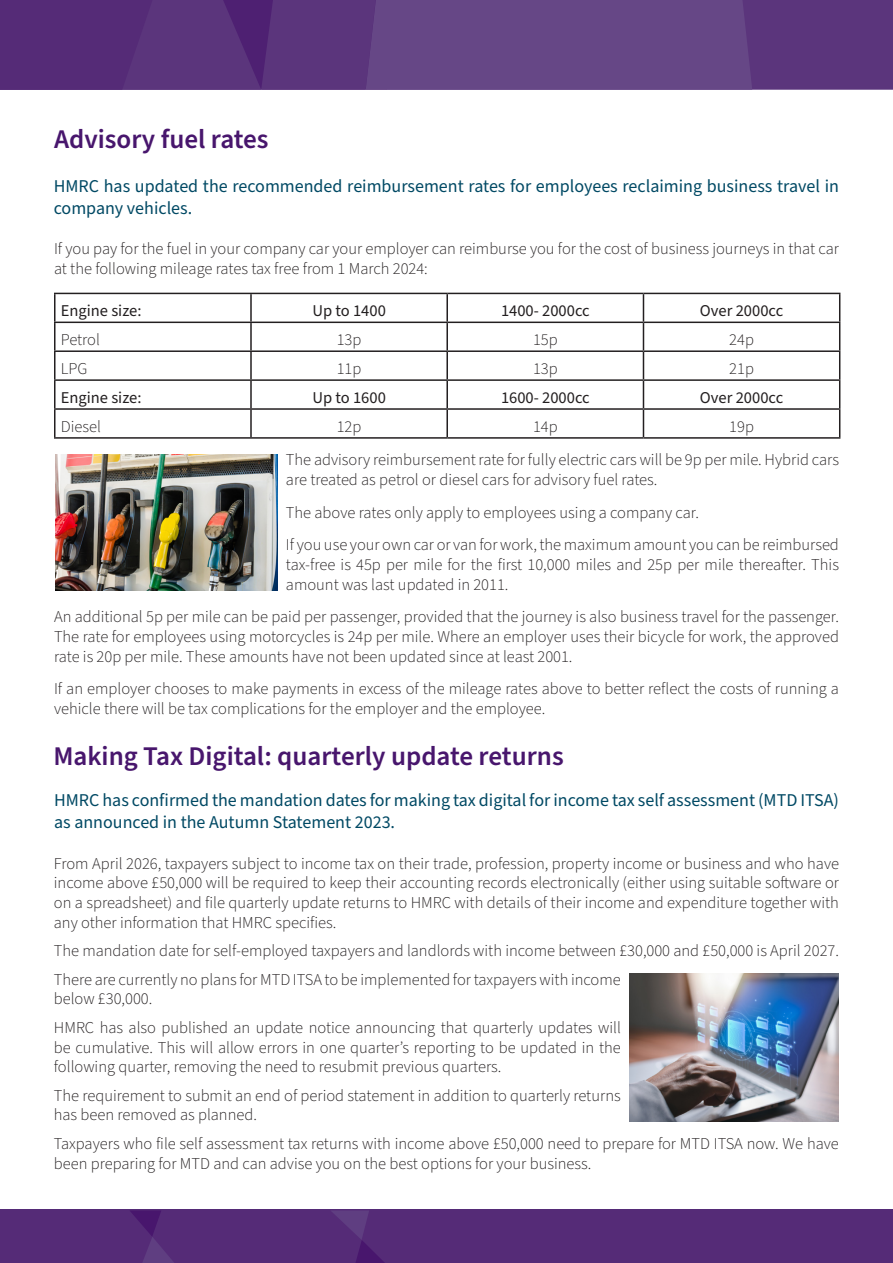
<style>
.page{position:relative;width:893px;height:1263px;background:#fff}
.page>*{position:absolute;margin:0;border:0;box-sizing:border-box;transform-origin:0 0}
.t1{font:600 27px "Source Sans Pro";color:#48166d}
.t2{font:18px/21.6px "Source Sans Pro";color:#004964}
.Paragraph_Style_1{font:300 16.5px/19.8px "Source Sans Pro";color:#231f20}
.Paragraph_Style_1-2{font:16.5px "Source Sans Pro";color:#231f20}
</style>
<div class="page">
<div style="left:0;top:1209px;width:893px;height:54px;background:#552b77"></div>
<svg style="left:130px;top:1210px;width:44px;height:53px"></svg>
<svg style="left:332px;top:1211px;width:53px;height:52px"></svg>
<div style="left:387px;top:0;width:506px;height:90px;background:#5b357c"></div>
<svg style="left:0;top:0;width:752px;height:90px;background:#5e3b7f"></svg>
<hr style="left:54px;top:293px;width:197px;height:1px;background:#231f20">
<hr style="left:54px;top:294px;width:2px;height:28px;background:#231f20">
<hr style="left:251px;top:293px;width:196px;height:1px;background:#231f20">
<hr style="left:250px;top:294px;width:2px;height:28px;background:#231f20">
<hr style="left:447px;top:293px;width:196px;height:1px;background:#231f20">
<hr style="left:446px;top:294px;width:2px;height:28px;background:#231f20">
<hr style="left:643px;top:293px;width:197px;height:1px;background:#231f20">
<hr style="left:54px;top:322px;width:197px;height:1px;background:#231f20">
<hr style="left:54px;top:323px;width:2px;height:27px;background:#231f20">
<hr style="left:251px;top:322px;width:196px;height:1px;background:#231f20">
<hr style="left:250px;top:323px;width:2px;height:27px;background:#231f20">
<hr style="left:447px;top:322px;width:196px;height:1px;background:#231f20">
<hr style="left:446px;top:323px;width:2px;height:27px;background:#231f20">
<hr style="left:643px;top:322px;width:197px;height:1px;background:#231f20">
<hr style="left:54px;top:350px;width:197px;height:2px;background:#231f20">
<hr style="left:54px;top:352px;width:2px;height:27px;background:#231f20">
<hr style="left:251px;top:350px;width:196px;height:2px;background:#231f20">
<hr style="left:250px;top:352px;width:2px;height:27px;background:#231f20">
<hr style="left:447px;top:350px;width:196px;height:2px;background:#231f20">
<hr style="left:446px;top:352px;width:2px;height:27px;background:#231f20">
<hr style="left:643px;top:350px;width:197px;height:2px;background:#231f20">
<hr style="left:54px;top:379px;width:197px;height:2px;background:#231f20">
<hr style="left:54px;top:381px;width:2px;height:27px;background:#231f20">
<hr style="left:251px;top:379px;width:196px;height:2px;background:#231f20">
<hr style="left:250px;top:381px;width:2px;height:27px;background:#231f20">
<hr style="left:447px;top:379px;width:196px;height:2px;background:#231f20">
<hr style="left:446px;top:381px;width:2px;height:27px;background:#231f20">
<hr style="left:643px;top:379px;width:197px;height:2px;background:#231f20">
<hr style="left:54px;top:408px;width:197px;height:2px;background:#231f20">
<hr style="left:54px;top:410px;width:2px;height:27px;background:#231f20">
<hr style="left:251px;top:408px;width:196px;height:2px;background:#231f20">
<hr style="left:250px;top:410px;width:2px;height:27px;background:#231f20">
<hr style="left:447px;top:408px;width:196px;height:2px;background:#231f20">
<hr style="left:446px;top:410px;width:2px;height:27px;background:#231f20">
<hr style="left:643px;top:408px;width:197px;height:2px;background:#231f20">
<svg style="left:643px;top:294px;width:1px;height:143px"></svg>
<svg style="left:839px;top:294px;width:1px;height:143px"></svg>
<hr style="left:54px;top:437px;width:197px;height:2px;background:#231f20">
<hr style="left:251px;top:437px;width:196px;height:2px;background:#231f20">
<hr style="left:447px;top:437px;width:196px;height:2px;background:#231f20">
<hr style="left:643px;top:437px;width:197px;height:2px;background:#231f20">
<img style="left:629px;top:973px;width:210px;height:148px">
<img style="left:55px;top:454px;width:222px;height:137px">
<p class="t1" style="left:54px;top:121px;width:216px">Advisory fuel rates</p>
<p class="t2" style="left:54px;top:176px;width:787px">HMRC has updated the recommended reimbursement rates for employees reclaiming business travel in company vehicles.</p>
<p class="Paragraph_Style_1" style="left:54px;top:239px;width:786px">If you pay for the fuel in your company car your employer can reimburse you for the cost of business journeys in that car at the following mileage rates tax free from 1 March 2024:</p>
<p class="Paragraph_Style_1-2" style="left:61px;top:300px;width:82px">Engine size:</p>
<p class="Paragraph_Style_1-2" style="left:312px;top:300px;width:75px">Up to 1400</p>
<p class="Paragraph_Style_1-2" style="left:501px;top:300px;width:90px">1400- 2000cc</p>
<p class="Paragraph_Style_1-2" style="left:700px;top:300px;width:85px">Over 2000cc</p>
<p class="Paragraph_Style_1" style="left:61px;top:330px;width:41px">Petrol</p>
<p class="Paragraph_Style_1" style="left:337px;top:330px;width:26px">13p</p>
<p class="Paragraph_Style_1" style="left:533px;top:330px;width:26px">15p</p>
<p class="Paragraph_Style_1" style="left:729px;top:330px;width:26px">24p</p>
<p class="Paragraph_Style_1" style="left:61px;top:359px;width:28px">LPG</p>
<p class="Paragraph_Style_1" style="left:337px;top:359px;width:26px">11p</p>
<p class="Paragraph_Style_1" style="left:533px;top:359px;width:26px">13p</p>
<p class="Paragraph_Style_1" style="left:729px;top:359px;width:26px">21p</p>
<p class="Paragraph_Style_1-2" style="left:61px;top:386px;width:82px">Engine size:</p>
<p class="Paragraph_Style_1-2" style="left:312px;top:386px;width:75px">Up to 1600</p>
<p class="Paragraph_Style_1-2" style="left:501px;top:386px;width:90px">1600- 2000cc</p>
<p class="Paragraph_Style_1-2" style="left:700px;top:386px;width:85px">Over 2000cc</p>
<p class="Paragraph_Style_1" style="left:61px;top:417px;width:42px">Diesel</p>
<p class="Paragraph_Style_1" style="left:337px;top:417px;width:26px">12p</p>
<p class="Paragraph_Style_1" style="left:533px;top:417px;width:26px">14p</p>
<p class="Paragraph_Style_1" style="left:729px;top:417px;width:26px">19p</p>
<p class="Paragraph_Style_1" style="left:286px;top:450px;width:555px">The advisory reimbursement rate for fully electric cars will be 9p per mile. Hybrid cars are treated as petrol or diesel cars for advisory fuel rates.</p>
<p class="Paragraph_Style_1" style="left:286px;top:503px;width:414px">The above rates only apply to employees using a company car.</p>
<p class="Paragraph_Style_1" style="left:286px;top:535px;width:554px;text-align:justify">If you use your own car or van for work, the maximum amount you can be reimbursed tax-free is 45p per mile for the first 10,000 miles and 25p per mile thereafter. This amount was last updated in 2011.</p>
<p class="Paragraph_Style_1" style="left:54px;top:607px;width:786px;text-align:justify">An additional 5p per mile can be paid per passenger, provided that the journey is also business travel for the passenger.<br>The rate for employees using motorcycles is 24p per mile. Where an employer uses their bicycle for work, the approved rate is 20p per mile. These amounts have not been updated since at least 2001.</p>
<p class="Paragraph_Style_1" style="left:54px;top:680px;width:786px">If an employer chooses to make payments in excess of the mileage rates above to better reflect the costs of running a vehicle there will be tax complications for the employer and the employee.</p>
<p class="t1" style="left:53px;top:738px;width:512px">Making Tax Digital: quarterly update returns</p>
<p class="t2" style="left:54px;top:790px;width:786px">HMRC has confirmed the mandation dates for making tax digital for income tax self assessment (MTD ITSA) as announced in the Autumn Statement 2023.</p>
<p class="Paragraph_Style_1" style="left:54px;top:854px;width:787px;text-align:justify">From April 2026, taxpayers subject to income tax on their trade, profession, property income or business and who have income above £50,000 will be required to keep their accounting records electronically (either using suitable software or on a spreadsheet) and file quarterly update returns to HMRC with details of their income and expenditure together with any other information that HMRC specifies.</p>
<p class="Paragraph_Style_1" style="left:54px;top:941px;width:787px">The mandation date for self-employed taxpayers and landlords with income between £30,000 and £50,000 is April 2027.</p>
<p class="Paragraph_Style_1" style="left:54px;top:970px;width:568px">There are currently no plans for MTD ITSA to be implemented for taxpayers with income below £30,000.</p>
<p class="Paragraph_Style_1" style="left:54px;top:1018px;width:568px;text-align:justify">HMRC has also published an update notice announcing that quarterly updates will be cumulative. This will allow errors in one quarter’s reporting to be updated in the following quarter, removing the need to resubmit previous quarters.</p>
<p class="Paragraph_Style_1" style="left:54px;top:1086px;width:568px">The requirement to submit an end of period statement in addition to quarterly returns has been removed as planned.</p>
<p class="Paragraph_Style_1" style="left:54px;top:1134px;width:786px">Taxpayers who file self assessment tax returns with income above £50,000 need to prepare for MTD ITSA now. We have been preparing for MTD and can advise you on the best options for your business.</p>
</div>
